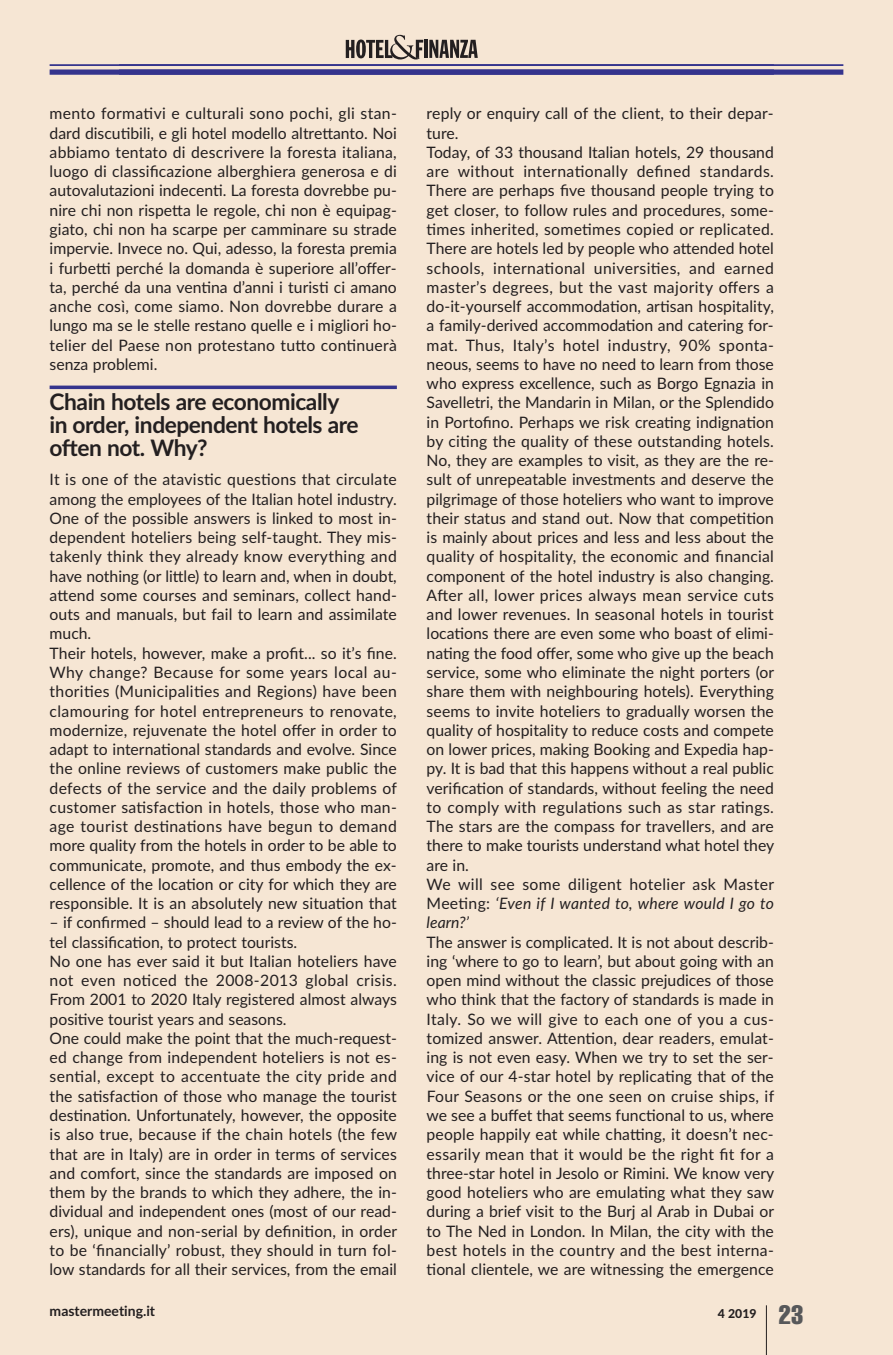
<style>
.page{position:relative;width:893px;height:1355px;background:#fff}
.page>*{position:absolute;margin:0;border:0;box-sizing:border-box;transform-origin:0 0}
.t1{font:700 22.75px/22.8px "Lato";letter-spacing:-.02em;color:#231f20}
.t2{font:15.75px/19.2px "Lato";letter-spacing:.005em;color:#231f20}
.t3{font:700 14px "Lato";color:#231f20}
.t4{font:800 12.25px "Lato";color:#231f20}
.s1{font-style:italic}
.s2{font-family:"Helvetica";font-weight:400;font-stretch:extra-condensed;font-size:26.25px;color:#57585a}
</style>
<div class="page">
<div style="left:0;top:0;width:893px;height:1354px;background:#f6e6d4"></div>
<hr style="left:766px;top:1305px;width:1px;height:49px;background:#231f20">
<hr style="left:50px;top:64px;width:724px;height:2px;background:#35348d">
<div style="left:50px;top:69px;width:724px;height:6px;background:#35348d"></div>
<hr style="left:424px;top:40px;width:3px;height:18px;background:#231f20">
<svg style="left:429px;top:40px;width:49px;height:18px"></svg>
<svg style="left:346px;top:35px;width:77px;height:24px"></svg>
<hr style="left:119px;top:64px;width:724px;height:2px;background:#35348d">
<div style="left:119px;top:69px;width:724px;height:6px;background:#35348d"></div>
<svg style="left:50px;top:385px;width:347px;height:4px"></svg>
<p class="t2" style="left:50px;top:104px;width:349px;text-align:justify">mento formativi e culturali sono pochi, gli stan&shy;dard discutibili, e gli hotel modello altrettanto. Noi abbiamo tentato di descrivere la foresta italiana, luogo di classificazione alberghiera generosa e di autovalutazioni indecenti. La foresta dovrebbe pu&shy;nire chi non rispetta le regole, chi non è equipag&shy;giato, chi non ha scarpe per camminare su strade impervie. Invece no. Qui, adesso, la foresta premia i furbetti perché la domanda è superiore all’offer&shy;ta, perché da una ventina d’anni i turisti ci amano anche così, come siamo. Non dovrebbe durare a lungo ma se le stelle restano quelle e i migliori ho&shy;telier del Paese non protestano tutto continuerà senza problemi.</p>
<h1 class="t1" style="left:50px;top:391px;width:311px">Chain hotels are economically in order, independent hotels are often not. Why?</h1>
<p class="t2" style="left:50px;top:470px;width:349px">It is one of the atavistic questions that circulate among the employees of the Italian hotel industry.<br>One of the possible answers is linked to most in&shy;dependent hoteliers being self-taught. They mis&shy;takenly think they already know everything and have nothing (or little) to learn and, when in doubt, attend some courses and seminars, collect hand&shy;outs and manuals, but fail to learn and assimilate much.<br>Their hotels, however, make a profit... so it’s fine.<br>Why change? Because for some years local au&shy;thorities (Municipalities and Regions) have been clamouring for hotel entrepreneurs to renovate, modernize, rejuvenate the hotel offer in order to adapt to international standards and evolve. Since the online reviews of customers make public the defects of the service and the daily problems of customer satisfaction in hotels, those who man&shy;age tourist destinations have begun to demand more quality from the hotels in order to be able to communicate, promote, and thus embody the ex&shy;cellence of the location or city for which they are responsible. It is an absolutely new situation that</p>
<p class="t2" style="left:50px;top:913px;width:349px">– if confirmed – should lead to a review of the ho&shy;tel classification, to protect tourists.<br>No one has ever said it but Italian hoteliers have not even noticed the 2008-2013 global crisis.<br>From 2001 to 2020 Italy registered almost always positive tourist years and seasons.<br>One could make the point that the much-request&shy;ed change from independent hoteliers is not es&shy;sential, except to accentuate the city pride and the satisfaction of those who manage the tourist destination. Unfortunately, however, the opposite is also true, because if the chain hotels (the few that are in Italy) are in order in terms of services and comfort, since the standards are imposed on them by the brands to which they adhere, the in&shy;dividual and independent ones (most of our read&shy;ers), unique and non-serial by definition, in order to be ‘financially’ robust, they should in turn fol&shy;low standards for all their services, from the email</p>
<p class="t2" style="left:427px;top:104px;width:349px">reply or enquiry call of the client, to their depar&shy;ture.<br>Today, of 33 thousand Italian hotels, 29 thousand are without internationally defined standards.<br>There are perhaps five thousand people trying to get closer, to follow rules and procedures, some&shy;times inherited, sometimes copied or replicated.<br>There are hotels led by people who attended hotel schools, international universities, and earned master’s degrees, but the vast majority offers a do-it-yourself accommodation, artisan hospitality, a family-derived accommodation and catering for&shy;mat. Thus, Italy’s hotel industry, 90% sponta&shy;neous, seems to have no need to learn from those who express excellence, such as Borgo Egnazia in Savelletri, the Mandarin in Milan, or the Splendido in Portofino. Perhaps we risk creating indignation by citing the quality of these outstanding hotels.<br>No, they are examples to visit, as they are the re&shy;sult of unrepeatable investments and deserve the pilgrimage of those hoteliers who want to improve their status and stand out. Now that competition is mainly about prices and less and less about the quality of hospitality, the economic and financial component of the hotel industry is also changing.<br>After all, lower prices always mean service cuts and lower revenues. In seasonal hotels in tourist locations there are even some who boast of elimi&shy;nating the food offer, some who give up the beach service, some who eliminate the night porters (or share them with neighbouring hotels). Everything seems to invite hoteliers to gradually worsen the quality of hospitality to reduce costs and compete on lower prices, making Booking and Expedia hap&shy;py. It is bad that this happens without a real public verification of standards, without feeling the need to comply with regulations such as star ratings.<br>The stars are the compass for travellers, and are there to make tourists understand what hotel they are in.<br>We will see some diligent hotelier ask Master Meeting: <span class="s1">‘Even if I wanted to, where would I go to learn?’</span></p>
<p class="t2" style="left:427px;top:932px;width:349px;text-align:justify">The answer is complicated. It is not about describ&shy;ing ‘where to go to learn’, but about going with an open mind without the classic prejudices of those who think that the factory of standards is made in Italy. So we will give to each one of you a cus&shy;tomized answer. Attention, dear readers, emulat&shy;ing is not even easy. When we try to set the ser&shy;vice of our 4-star hotel by replicating that of the Four Seasons or the one seen on cruise ships, if we see a buffet that seems functional to us, where people happily eat while chatting, it doesn’t nec&shy;essarily mean that it would be the right fit for a three-star hotel in Jesolo or Rimini. We know very good hoteliers who are emulating what they saw during a brief visit to the Burj al Arab in Dubai or to The Ned in London. In Milan, the city with the best hotels in the country and the best interna&shy;tional clientele, we are witnessing the emergence</p>
<p class="t3" style="left:50px;top:1302px;width:107px">mastermeeting.it</p>
<p class="t4" style="left:718px;top:1306px;width:87px">4 2019 <span class="s2">23</span></p>
</div>
